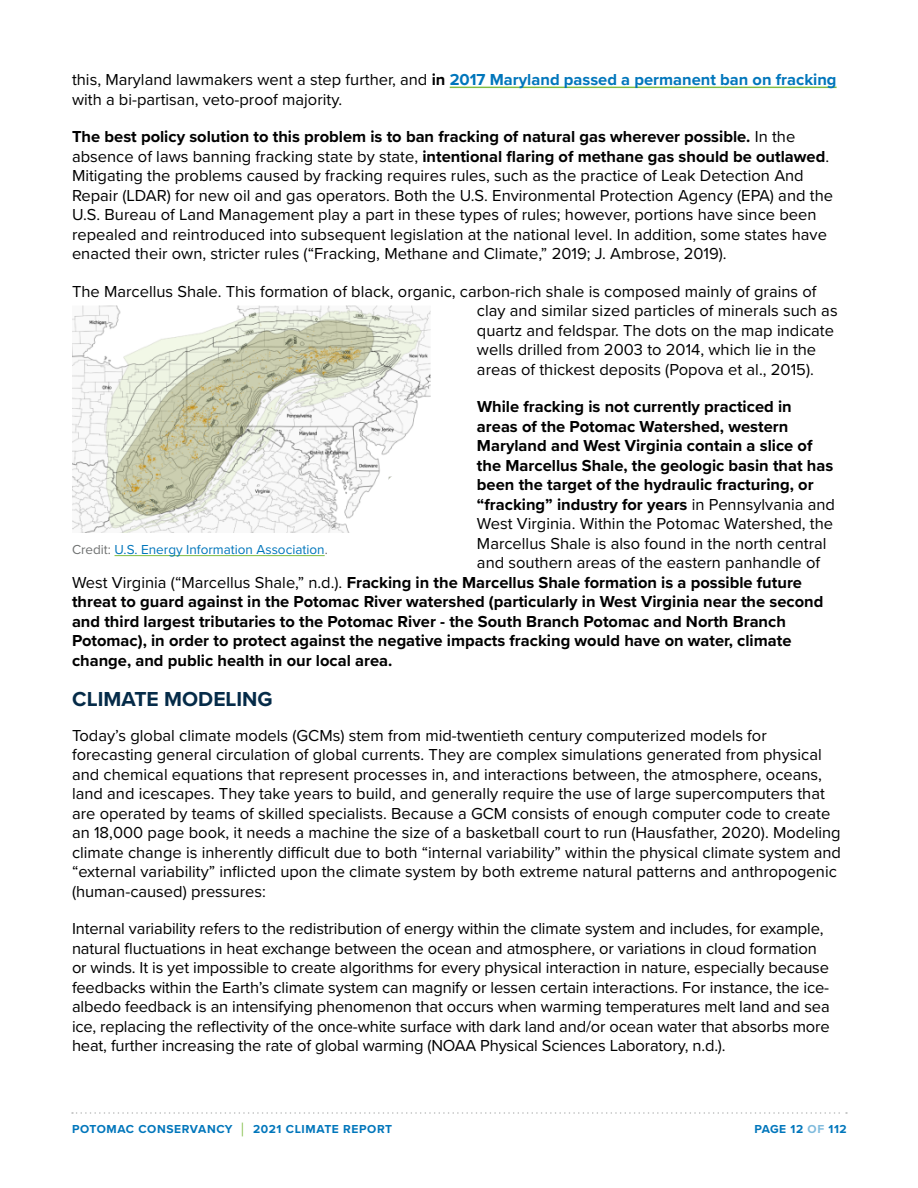
<style>
.page{position:relative;width:918px;height:1188px;background:#fff}
.page>*{position:absolute;margin:0;border:0;box-sizing:border-box;transform-origin:0 0}
.t1{font:700 21px "Proxima Nova";color:#052b48}
.t2{font:16.5px/19.5px "Proxima Nova";color:#000}
.t3{font:700 16.5px "Proxima Nova";color:#000}
.t4{font:13.5px "Proxima Nova";color:#0076bb}
.t5{font:700 12px "Proxima Nova";letter-spacing:.05em;color:#0076bb}
.s1{font-weight:700}
.s2{font-weight:700;color:#0076bb}
.s3{font-weight:400}
.s4{color:#6f7171}
.s5{font-weight:300;font-size:19.5px;color:#7fbc42}
.s6{color:#80bbdd}
</style>
<div class="page">
<svg style="left:72px;top:1112px;width:775px;height:2px"></svg>
<hr style="left:450px;top:87px;width:387px;height:1px;background:#7fbc42">
<img style="left:72px;top:305px;width:359px;height:227px">
<hr style="left:115px;top:555px;width:210px;height:1px;background:#7fbc42">
<svg style="left:369px;top:462px;width:62px;height:70px"></svg>
<p class="t2" style="left:72px;top:69px;width:766px">this, Maryland lawmakers went a step further, and <span class="s1">in</span> <span class="s2">2017 Maryland passed a permanent ban on fracking </span>with a bi-partisan, veto-proof majority.</p>
<p class="t2" style="left:72px;top:126px;width:763px"><span class="s1">The best policy solution to this problem is to ban fracking of natural gas wherever possible.</span> In the absence of laws banning fracking state by state, <span class="s1">intentional flaring of methane gas should be outlawed</span>.<br>Mitigating the problems caused by fracking requires rules, such as the practice of Leak Detection And Repair (LDAR) for new oil and gas operators. Both the U.S. Environmental Protection Agency (EPA) and the U.S. Bureau of Land Management play a part in these types of rules; however, portions have since been repealed and reintroduced into subsequent legislation at the national level. In addition, some states have enacted their own, stricter rules (“Fracking, Methane and Climate,” 2019; J. Ambrose, 2019).</p>
<p class="t2" style="left:477px;top:281px;width:362px;text-indent:-405px">The Marcellus Shale. This formation of black, organic, carbon-rich shale is composed mainly of grains of clay and similar sized particles of minerals such as quartz and feldspar. The dots on the map indicate wells drilled from 2003 to 2014, which lie in the areas of thickest deposits (Popova et al., 2015).</p>
<p class="t3" style="left:477px;top:394px;width:316px">While fracking is not currently practiced in</p>
<p class="t3" style="left:477px;top:414px;width:313px">areas of the Potomac Watershed, western</p>
<p class="t3" style="left:477px;top:433px;width:337px">Maryland and West Virginia contain a slice of</p>
<p class="t3" style="left:477px;top:453px;width:358px">the Marcellus Shale, the geologic basin that has</p>
<p class="t3" style="left:477px;top:472px;width:338px">been the target of the hydraulic fracturing, or</p>
<p class="t3" style="left:477px;top:492px;width:360px">“fracking” industry for years <span class="s3">in Pennsylvania and</span></p>
<p class="t2" style="left:477px;top:513px;width:358px">West Virginia. Within the Potomac Watershed, the</p>
<p class="t2" style="left:477px;top:533px;width:351px">Marcellus Shale is also found in the north central</p>
<p class="t2" style="left:477px;top:552px;width:345px">and southern areas of the eastern panhandle of</p>
<p class="t3" style="left:72px;top:570px;width:732px"><span class="s3">West Virginia (“Marcellus Shale,” n.d.).</span> Fracking in the Marcellus Shale formation is a possible future</p>
<p class="t3" style="left:72px;top:589px;width:753px">threat to guard against in the Potomac River watershed (particularly in West Virginia near the second</p>
<p class="t3" style="left:72px;top:609px;width:715px">and third largest tributaries to the Potomac River - the South Branch Potomac and North Branch</p>
<p class="t3" style="left:72px;top:628px;width:721px">Potomac), in order to protect against the negative impacts fracking would have on water, climate</p>
<p class="t3" style="left:72px;top:648px;width:322px">change, and public health in our local area.</p>
<p class="t1" style="left:72px;top:683px;width:202px">CLIMATE MODELING</p>
<p class="t2" style="left:72px;top:725px;width:770px">Today’s global climate models (GCMs) stem from mid-twentieth century computerized models for forecasting general circulation of global currents. They are complex simulations generated from physical and chemical equations that represent processes in, and interactions between, the atmosphere, oceans, land and icescapes. They take years to build, and generally require the use of large supercomputers that are operated by teams of skilled specialists. Because a GCM consists of enough computer code to create an 18,000 page book, it needs a machine the size of a basketball court to run (Hausfather, 2020). Modeling climate change is inherently difficult due to both “internal variability” within the physical climate system and “external variability” inflicted upon the climate system by both extreme natural patterns and anthropogenic (human-caused) pressures:</p>
<p class="t2" style="left:72px;top:918px;width:759px">Internal variability refers to the redistribution of energy within the climate system and includes, for example, natural fluctuations in heat exchange between the ocean and atmosphere, or variations in cloud formation or winds. It is yet impossible to create algorithms for every physical interaction in nature, especially because feedbacks within the Earth’s climate system can magnify or lessen certain interactions. For instance, the ice&shy;albedo feedback is an intensifying phenomenon that occurs when warming temperatures melt land and sea ice, replacing the reflectivity of the once-white surface with dark land and/or ocean water that absorbs more heat, further increasing the rate of global warming (NOAA Physical Sciences Laboratory, n.d.).</p>
<p class="t4" style="left:72px;top:539px;width:257px"><span class="s4">Credit:</span> U.S. Energy Information Association<span class="s4">.</span></p>
<p class="t5" style="left:72px;top:1120px;width:322px">POTOMAC CONSERVANCY <span class="s5">|</span> 2021 CLIMATE REPORT</p>
<p class="t5" style="left:754px;top:1120px;width:94px">PAGE 12 <span class="s6">OF</span> 112</p>
</div>
